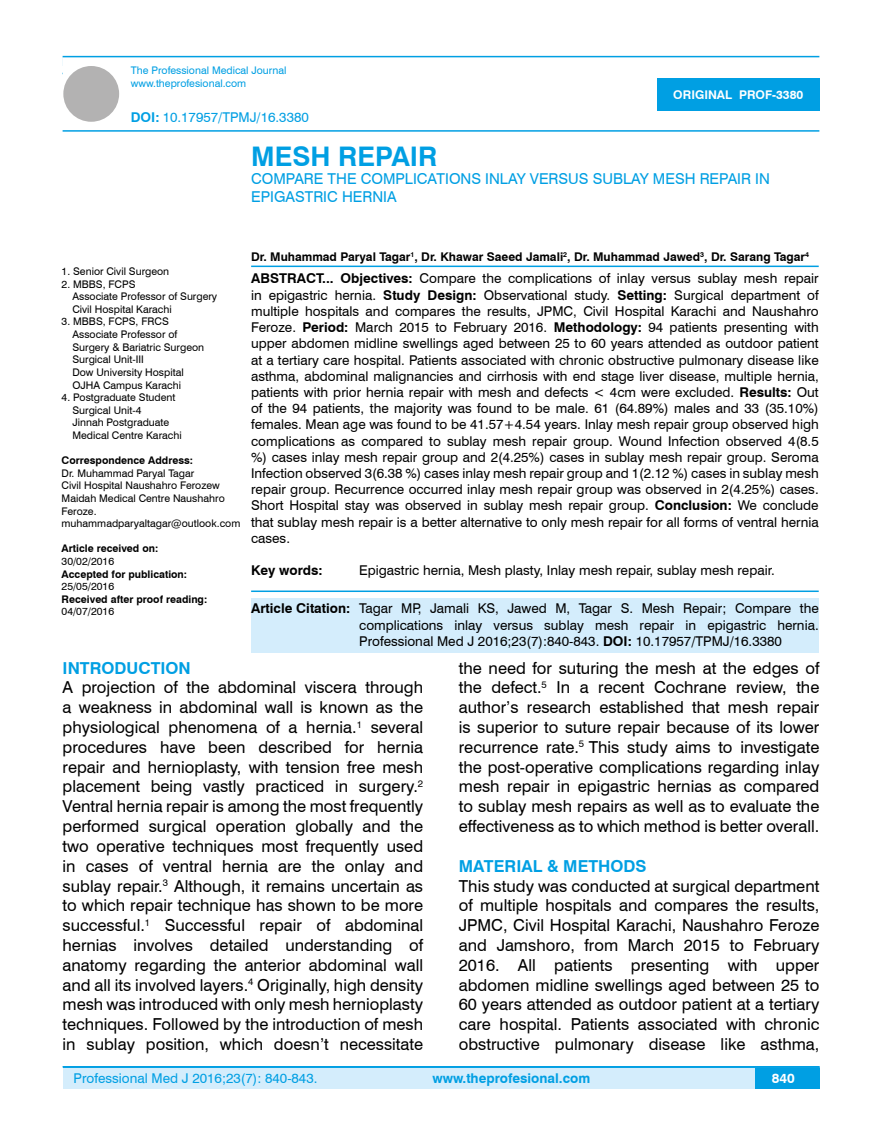
<style>
.page{position:relative;width:882px;height:1145px;background:#fff}
.page>*{position:absolute;margin:0;border:0;box-sizing:border-box;transform-origin:0 0}
.t1{font:700 27px "Swiss 721 BT";color:#009fe3}
.t2{font:16.5px/19.8px "Swiss 721 BT";color:#000;text-align:justify}
.t3{font:700 16.5px "Swiss 721 BT";color:#009fe3}
.t4{font:15px/18px "Swiss 721 BT";color:#009fe3}
.t5{font:13.5px/16.2px "Swiss 721 BT";color:#000;text-align:justify}
.t6{font:13.5px "Swiss 721 BT";color:#009fe3}
.t7{font:700 13.5px "Swiss 721 BT";color:#009fe3}
.t8{font:700 13.5px "Swiss 721 BT";color:#000}
.t9{font:700 13.5px "Swiss 721 BT";color:#fff}
.t10{font:700 12px "Swiss 721 BT";color:#000}
.t11{font:700 12px "Swiss 721 BT";color:#fff}
.t12{font:10.5px/12.6px "Swiss 721 BT";color:#000}
.t13{font:700 10.5px "Swiss 721 BT";color:#000}
.t14{font:10.5px/12.6px "Swiss 721 BT";color:#009fe3}
.s1{font-weight:700}
</style>
<div class="page">
<div style="left:63px;top:1067px;width:756px;height:21px;background:#d4edfc"></div>
<hr style="left:63px;top:1066px;width:756px;height:2px;background:#009fe3">
<div style="left:754px;top:1068px;width:65px;height:20px;background:#009fe3"></div>
<hr style="left:63px;top:56px;width:756px;height:1px;background:#009fe3">
<hr style="left:63px;top:130px;width:756px;height:2px;background:#009fe3">
<div style="left:63px;top:66px;width:56px;height:56px;background:#b3b2b2;border-radius:50%"></div>
<div style="left:657px;top:78px;width:162px;height:33px;background:#009fe3"></div>
<hr style="left:251px;top:265px;width:567px;height:2px;background:#009fe3">
<hr style="left:251px;top:590px;width:567px;height:2px;background:#009fe3">
<div style="left:251px;top:599px;width:567px;height:54px;background:#d4edfc"></div>
<p class="t14" style="left:131px;top:64px;width:157px">The Professional Medical Journal www.theprofesional.com</p>
<p class="t6" style="left:131px;top:108px;width:179px"><span class="s1">DOI:</span> 10.17957/TPMJ/16.3380</p>
<p class="t11" style="left:673px;top:87px;width:131px">ORIGINAL PROF-3380</p>
<h1 class="t1" style="left:251px;top:137px;width:188px">MESH REPAIR</h1>
<p class="t4" style="left:251px;top:169px;width:520px">COMPARE THE COMPLICATIONS INLAY VERSUS SUBLAY MESH REPAIR IN<br>EPIGASTRIC HERNIA</p>
<p class="t10" style="left:251px;top:248px;width:559px">Dr. Muhammad Paryal Tagar<sup>1</sup>, Dr. Khawar Saeed Jamali<sup>2</sup>, Dr. Muhammad Jawed<sup>3</sup>, Dr. Sarang Tagar<sup>4</sup></p>
<p class="t12" style="left:62px;top:265px;width:109px">1. Senior Civil Surgeon</p>
<p class="t12" style="left:72px;top:277px;width:146px;text-indent:-11px">2. MBBS, FCPS<br>Associate Professor of Surgery<br>Civil Hospital Karachi</p>
<p class="t12" style="left:72px;top:315px;width:133px;text-indent:-11px">3. MBBS, FCPS, FRCS<br>Associate Professor of<br>Surgery &amp; Bariatric Surgeon<br>Surgical Unit-III<br>Dow University Hospital<br>OJHA Campus Karachi</p>
<p class="t12" style="left:72px;top:391px;width:111px;text-indent:-11px">4. Postgraduate Student<br>Surgical Unit-4<br>Jinnah Postgraduate<br>Medical Centre Karachi</p>
<p class="t13" style="left:62px;top:453px;width:133px">Correspondence Address:</p>
<p class="t12" style="left:62px;top:466px;width:180px">Dr. Muhammad Paryal Tagar<br>Civil Hospital Naushahro Ferozew<br>Maidah Medical Centre Naushahro<br>Feroze. muhammadparyaltagar@outlook.com</p>
<p class="t13" style="left:62px;top:541px;width:98px">Article received on:</p>
<p class="t12" style="left:62px;top:554px;width:54px">30/02/2016</p>
<p class="t13" style="left:62px;top:566px;width:127px">Accepted for publication:</p>
<p class="t12" style="left:62px;top:580px;width:54px">25/05/2016</p>
<p class="t13" style="left:62px;top:592px;width:147px">Received after proof reading:</p>
<p class="t12" style="left:62px;top:605px;width:54px">04/07/2016</p>
<p class="t5" style="left:359px;top:600px;width:461px;text-indent:-108px"><span class="s1">Article Citation:</span> Tagar MP, Jamali KS, Jawed M, Tagar S. Mesh Repair; Compare the complications inlay versus sublay mesh repair in epigastric hernia.<br>Professional Med J 2016;23(7):840-843. <span class="s1">DOI:</span> 10.17957/TPMJ/16.3380</p>
<p class="t3" style="left:63px;top:656px;width:130px">INTRODUCTION</p>
<p class="t2" style="left:63px;top:677px;width:362px">A projection of the abdominal viscera through a weakness in abdominal wall is known as the physiological phenomena of a hernia.<sup>1</sup> several procedures have been described for hernia repair and hernioplasty, with tension free mesh placement being vastly practiced in surgery.<sup>2<br></sup>Ventral hernia repair is among the most frequently performed surgical operation globally and the two operative techniques most frequently used in cases of ventral hernia are the onlay and sublay repair.<sup>3</sup> Although, it remains uncertain as to which repair technique has shown to be more successful.<sup>1</sup> Successful repair of abdominal hernias involves detailed understanding of anatomy regarding the anterior abdominal wall and all its involved layers.<sup>4</sup> Originally, high density mesh was introduced with only mesh hernioplasty techniques. Followed by the introduction of mesh in sublay position, which doesn’t necessitate</p>
<p class="t5" style="left:251px;top:270px;width:569px"><span class="s1">ABSTRACT... Objectives:</span> Compare the complications of inlay versus sublay mesh repair in epigastric hernia. <span class="s1">Study Design:</span> Observational study. <span class="s1">Setting:</span> Surgical department of multiple hospitals and compares the results, JPMC, Civil Hospital Karachi and Naushahro Feroze. <span class="s1">Period:</span> March 2015 to February 2016. <span class="s1">Methodology:</span> 94 patients presenting with upper abdomen midline swellings aged between 25 to 60 years attended as outdoor patient at a tertiary care hospital. Patients associated with chronic obstructive pulmonary disease like asthma, abdominal malignancies and cirrhosis with end stage liver disease, multiple hernia, patients with prior hernia repair with mesh and defects &lt; 4cm were excluded. <span class="s1">Results:</span> Out of the 94 patients, the majority was found to be male. 61 (64.89%) males and 33 (35.10%) females. Mean age was found to be 41.57+4.54 years. Inlay mesh repair group observed high complications as compared to sublay mesh repair group. Wound Infection observed 4(8.5 %) cases inlay mesh repair group and 2(4.25%) cases in sublay mesh repair group. Seroma Infection observed 3(6.38 %) cases inlay mesh repair group and 1(2.12 %) cases in sublay mesh repair group. Recurrence occurred inlay mesh repair group was observed in 2(4.25%) cases.<br>Short Hospital stay was observed in sublay mesh repair group. <span class="s1">Conclusion:</span> We conclude that sublay mesh repair is a better alternative to only mesh repair for all forms of ventral hernia cases.</p>
<p class="t8" style="left:251px;top:561px;width:73px">Key words:</p>
<p class="t5" style="left:359px;top:562px;width:417px">Epigastric hernia, Mesh plasty, Inlay mesh repair, sublay mesh repair.</p>
<p class="t2" style="left:458px;top:657px;width:362px">the need for suturing the mesh at the edges of the defect.<sup>5</sup> In a recent Cochrane review, the author’s research established that mesh repair is superior to suture repair because of its lower recurrence rate.<sup>5</sup> This study aims to investigate the post-operative complications regarding inlay mesh repair in epigastric hernias as compared to sublay mesh repairs as well as to evaluate the effectiveness as to which method is better overall.</p>
<p class="t3" style="left:458px;top:854px;width:189px">MATERIAL &amp; METHODS</p>
<p class="t2" style="left:458px;top:875px;width:362px">This study was conducted at surgical department of multiple hospitals and compares the results, JPMC, Civil Hospital Karachi, Naushahro Feroze and Jamshoro, from March 2015 to February 2016. All patients presenting with upper abdomen midline swellings aged between 25 to 60 years attended as outdoor patient at a tertiary care hospital. Patients associated with chronic obstructive pulmonary disease like asthma,</p>
<p class="t6" style="left:74px;top:1069px;width:245px">Professional Med J 2016;23(7): 840-843.</p>
<p class="t7" style="left:432px;top:1069px;width:159px">www.theprofesional.com</p>
<p class="t9" style="left:771px;top:1069px;width:24px">840</p>
</div>
